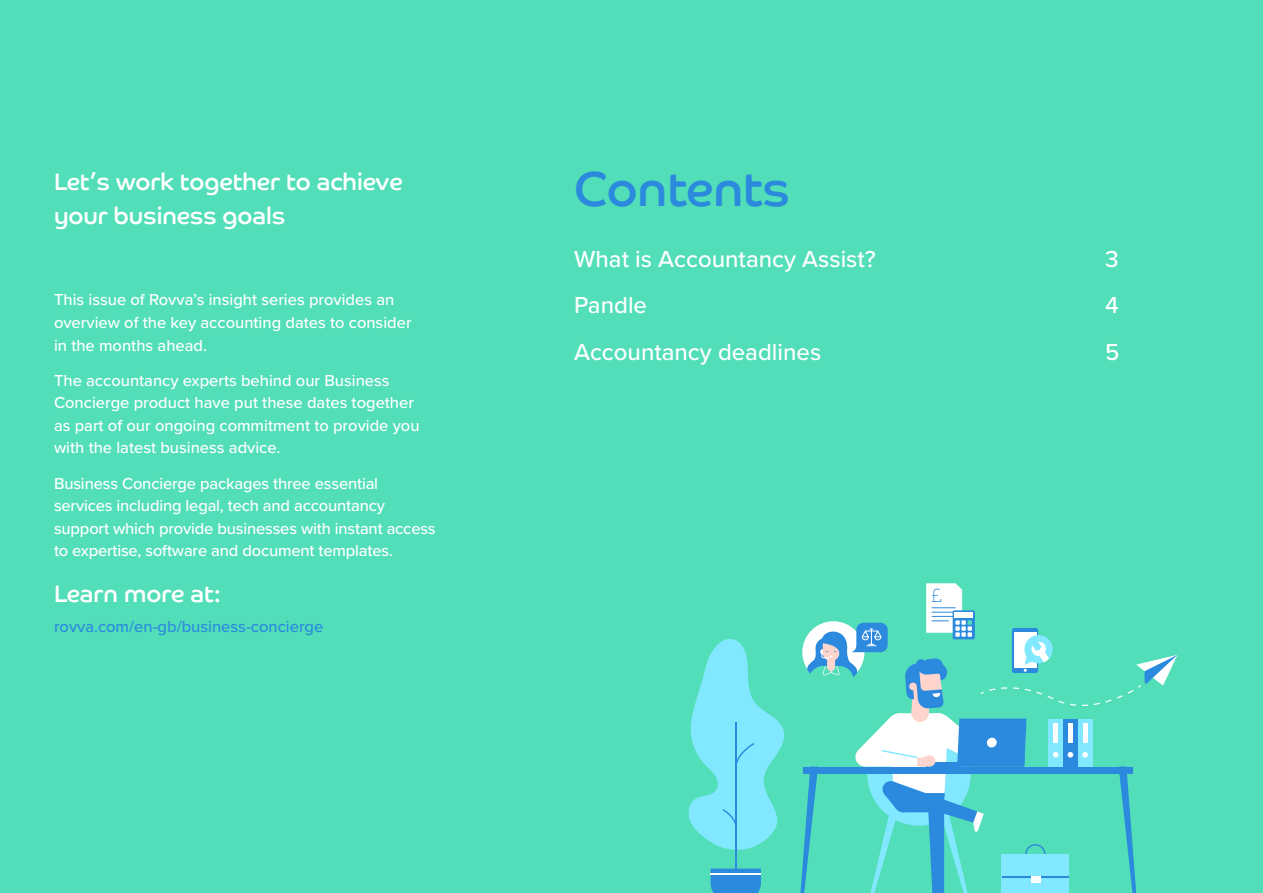
<style>
.page{position:relative;width:1263px;height:893px;background:#52deb8}
.page>*{position:absolute;margin:0;border:0;box-sizing:border-box;transform-origin:0 0}
.t1{font:49.2px "Co Headline";color:#2b8ade}
.t2{font:24px/33.6px "Co Headline";color:#fff}
.t3{font:500 24px "Proxima Nova";color:#fff}
.t4{font:500 16.5px/22.5px "Proxima Nova";color:#fff}
.t5{font:500 16.5px "Proxima Nova";color:#2b8ade}
</style>
<div class="page">
<hr style="left:735px;top:722px;width:1px;height:152px;background:#2b8ade">
<svg style="left:688px;top:639px;width:96px;height:216px"></svg>
<svg style="left:710px;top:869px;width:51px;height:24px"></svg>
<hr style="left:710px;top:873px;width:51px;height:1px;background:#fff">
<svg style="left:800px;top:583px;width:377px;height:310px"></svg>
<h2 class="t2" style="left:54px;top:165px;width:350px">Let’s work together to achieve your business goals</h2>
<p class="t4" style="left:54px;top:288px;width:359px">This issue of Rovva’s insight series provides an overview of the key accounting dates to consider in the months ahead.</p>
<p class="t4" style="left:54px;top:368px;width:367px">The accountancy experts behind our Business Concierge product have put these dates together as part of our ongoing commitment to provide you with the latest business advice.</p>
<p class="t4" style="left:54px;top:471px;width:383px">Business Concierge packages three essential services including legal, tech and accountancy support which provide businesses with instant access to expertise, software and document templates.</p>
<h2 class="t2" style="left:54px;top:577px;width:168px">Learn more at:</h2>
<p class="t5" style="left:54px;top:614px;width:271px">rovva.com/en-gb/business-concierge</p>
<h1 class="t1" style="left:574px;top:160px;width:217px">Contents</h1>
<h2 class="t3" style="left:574px;top:241px;width:303px">What is Accountancy Assist?</h2>
<h2 class="t3" style="left:1105px;top:241px;width:15px">3</h2>
<h2 class="t3" style="left:574px;top:287px;width:74px">Pandle</h2>
<h2 class="t3" style="left:1105px;top:287px;width:15px">4</h2>
<h2 class="t3" style="left:574px;top:334px;width:249px">Accountancy deadlines</h2>
<h2 class="t3" style="left:1105px;top:334px;width:16px">5</h2>
</div>
